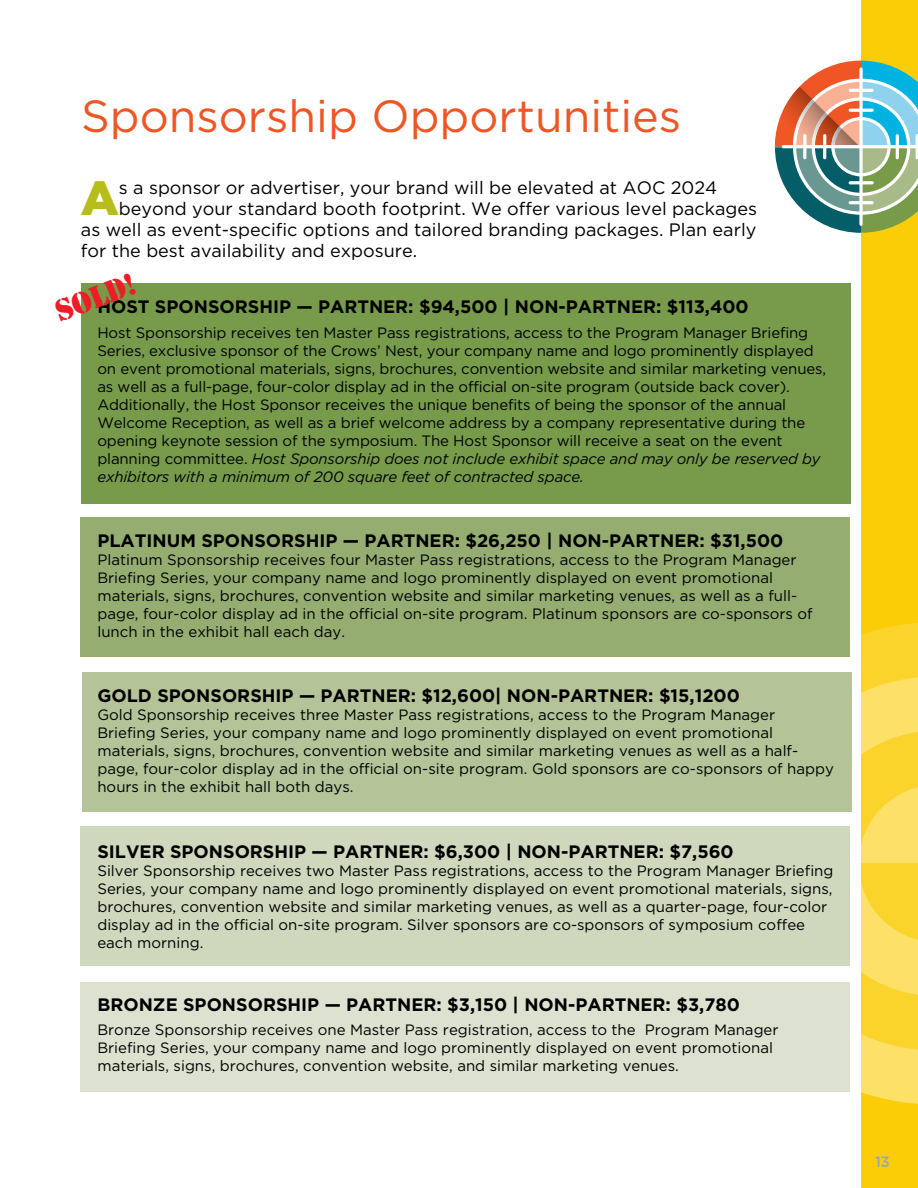
<style>
.page{position:relative;width:918px;height:1188px;background:#fff}
.page>*{position:absolute;margin:0;border:0;box-sizing:border-box;transform-origin:0 0}
.t1{font:900 48px "Gotham";color:#b6bd17}
.t2{font:45px "Gotham";color:#ee5625}
.t3{font:31.5px "Stencil";color:#ed1c26}
.t4{font:700 18px "Gotham";color:#000}
.t5{font:18px "Gotham";color:#000}
.t6{font:15px/18px "Gotham";color:#000}
.t7{font:500 15px "Gotham";color:#95a9b4}
.s1{font-style:italic}
</style>
<div class="page">
<div style="left:861px;top:0;width:57px;height:1188px;background:#fbcd06"></div>
<svg style="left:775px;top:61px;width:143px;height:172px"></svg>
<svg style="left:859px;top:68px;width:4px;height:158px"></svg>
<hr style="left:823px;top:134px;width:3px;height:25px;background:#fff;border-radius:2px">
<hr style="left:803px;top:134px;width:3px;height:25px;background:#fff;border-radius:2px">
<hr style="left:896px;top:134px;width:3px;height:25px;background:#fff;border-radius:2px">
<hr style="left:916px;top:134px;width:2px;height:25px;background:#fff;border-radius:2px">
<hr style="left:849px;top:181px;width:25px;height:3px;background:#fff;border-radius:2px">
<hr style="left:849px;top:201px;width:25px;height:3px;background:#fff;border-radius:2px">
<hr style="left:849px;top:109px;width:25px;height:3px;background:#fff;border-radius:2px">
<hr style="left:849px;top:89px;width:25px;height:3px;background:#fff;border-radius:2px">
<div style="left:81px;top:284px;width:769px;height:220px;background:#779b4b"></div>
<div style="left:80px;top:518px;width:770px;height:139px;background:#95ad71"></div>
<div style="left:82px;top:672px;width:770px;height:140px;background:#b4c398"></div>
<div style="left:80px;top:826px;width:770px;height:140px;background:#cfd7bd"></div>
<div style="left:80px;top:982px;width:770px;height:109px;background:#dde2d0"></div>
<svg style="left:861px;top:623px;width:57px;height:481px;background:#fbd948"></svg>
<h2 class="t2" style="left:81px;top:87px;width:602px">Sponsorship Opportunities</h2>
<h1 class="t1" style="left:81px;top:165px;width:40px">A</h1>
<p class="t5" style="left:119px;top:176px;width:600px">s a sponsor or advertiser, your brand will be elevated at AOC 2024</p>
<p class="t5" style="left:119px;top:197px;width:640px">beyond your standard booth footprint. We offer various level packages</p>
<p class="t5" style="left:81px;top:218px;width:677px">as well as event-specific options and tailored branding packages. Plan early</p>
<p class="t5" style="left:81px;top:239px;width:338px">for the best availability and exposure.</p>
<p class="t4" style="left:97px;top:295px;width:653px">HOST SPONSORSHIP — PARTNER: $94,500 | NON-PARTNER: $113,400</p>
<p class="t6" style="left:97px;top:323px;width:730px">Host Sponsorship receives ten Master Pass registrations, access to the Program Manager Briefing Series, exclusive sponsor of the Crows’ Nest, your company name and logo prominently displayed on event promotional materials, signs, brochures, convention website and similar marketing venues, as well as a full-page, four-color display ad in the official on-site program (outside back cover).<br>Additionally, the Host Sponsor receives the unique benefits of being the sponsor of the annual Welcome Reception, as well as a brief welcome address by a company representative during the opening keynote session of the symposium. The Host Sponsor will receive a seat on the event planning committee. <span class="s1">Host Sponsorship does not include exhibit space and may only be reserved by exhibitors with a minimum of 200 square feet of contracted space.</span></p>
<h3 class="t3" style="left:50px;top:295px;width:86px;rotate:-21deg">SOLD!</h3>
<p class="t4" style="left:97px;top:529px;width:687px">PLATINUM SPONSORSHIP — PARTNER: $26,250 | NON-PARTNER: $31,500</p>
<p class="t6" style="left:97px;top:551px;width:717px">Platinum Sponsorship receives four Master Pass registrations, access to the Program Manager Briefing Series, your company name and logo prominently displayed on event promotional materials, signs, brochures, convention website and similar marketing venues, as well as a full&shy;page, four-color display ad in the official on-site program. Platinum sponsors are co-sponsors of lunch in the exhibit hall each day.</p>
<p class="t4" style="left:97px;top:684px;width:644px">GOLD SPONSORSHIP — PARTNER: $12,600| NON-PARTNER: $15,1200</p>
<p class="t6" style="left:97px;top:706px;width:738px">Gold Sponsorship receives three Master Pass registrations, access to the Program Manager Briefing Series, your company name and logo prominently displayed on event promotional materials, signs, brochures, convention website and similar marketing venues as well as a half&shy;page, four-color display ad in the official on-site program. Gold sponsors are co-sponsors of happy hours in the exhibit hall both days.</p>
<p class="t4" style="left:97px;top:839px;width:638px">SILVER SPONSORSHIP — PARTNER: $6,300 | NON-PARTNER: $7,560</p>
<p class="t6" style="left:97px;top:861px;width:738px">Silver Sponsorship receives two Master Pass registrations, access to the Program Manager Briefing Series, your company name and logo prominently displayed on event promotional materials, signs, brochures, convention website and similar marketing venues, as well as a quarter-page, four-color display ad in the official on-site program. Silver sponsors are co-sponsors of symposium coffee each morning.</p>
<p class="t4" style="left:97px;top:992px;width:644px">BRONZE SPONSORSHIP — PARTNER: $3,150 | NON-PARTNER: $3,780</p>
<p class="t6" style="left:97px;top:1021px;width:683px">Bronze Sponsorship receives one Master Pass registration, access to the Program Manager<br>Briefing Series, your company name and logo prominently displayed on event promotional materials, signs, brochures, convention website, and similar marketing venues.</p>
<p class="t7" style="left:875px;top:1151px;width:16px">13</p>
</div>
